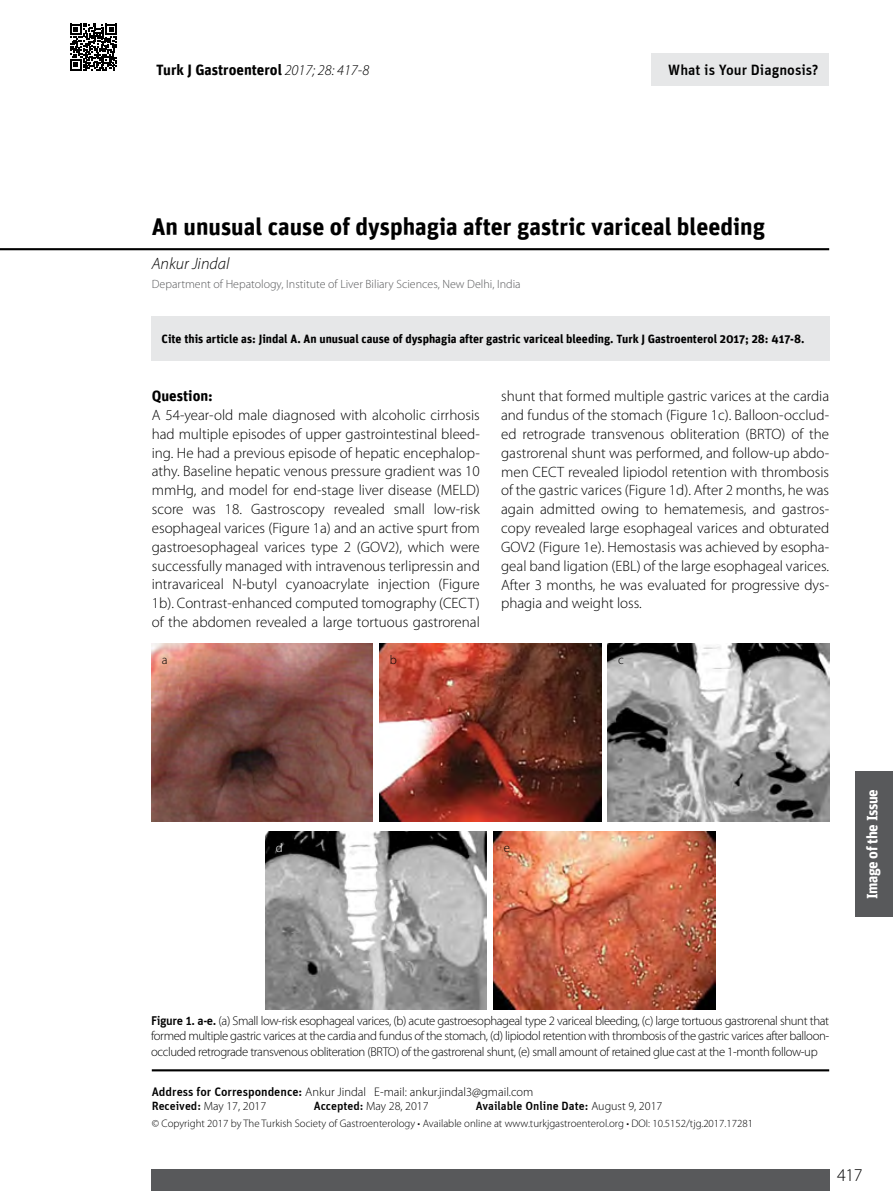
<style>
.page{position:relative;width:893px;height:1191px;background:#fff}
.page>*{position:absolute;margin:0;border:0;box-sizing:border-box;transform-origin:0 0}
.t1{font:700 24px "Unit";color:#000}
.t2{font:300 18px "Myriad Pro";color:#000}
.t3{font:italic 300 16.5px "Myriad Pro";color:#000}
.t4{font:300 15px/18.9px "Myriad Pro";color:#000;text-align:justify}
.t5{font:700 15px "Unit";color:#000}
.t6{font:500 15px "Unit";color:#000}
.t7{font:700 15px "Unit";letter-spacing:-.025em;color:#fff}
.t8{font:300 12.75px/15.8px "Myriad Pro";letter-spacing:-.03em;color:#000;text-align:justify}
.t9{font:300 12.75px "Myriad Pro";color:#fff}
.t10{font:300 12.45px "Myriad Pro";color:#000}
.t11{font:700 12px "Unit";color:#000}
.t12{font:300 12px "Myriad Pro";color:#58595b}
.t13{font:300 12px "Myriad Pro";color:#000}
.t14{font:500 12px "Unit";color:#000}
.t15{font:300 10.95px "Myriad Pro";color:#000}
.s1{font-family:"Myriad Pro";font-weight:300;font-style:italic}
.s2{font-family:"Unit";font-weight:500}
.s3{font-family:"Myriad Pro";font-weight:300}
</style>
<div class="page">
<hr style="left:0;top:248px;width:829px;height:2px;background:#000">
<svg style="left:70px;top:24px;width:47px;height:46px"></svg>
<hr style="left:152px;top:1069px;width:677px;height:2px;background:#000">
<div style="left:151px;top:1169px;width:678px;height:22px;background:#58595b"></div>
<div style="left:856px;top:771px;width:37px;height:146px;background:#58595b"></div>
<div style="left:151px;top:317px;width:678px;height:44px;background:#e6e7e8"></div>
<div style="left:651px;top:54px;width:178px;height:32px;background:#e6e7e8"></div>
<img style="left:151px;top:643px;width:222px;height:179px">
<img style="left:607px;top:643px;width:222px;height:179px">
<img style="left:379px;top:643px;width:222px;height:179px">
<img style="left:265px;top:831px;width:222px;height:178px">
<img style="left:493px;top:831px;width:222px;height:178px">
<p class="t5" style="left:156px;top:61px;width:215px">Turk J Gastroenterol <span class="s1">2017; 28: 417-8</span></p>
<p class="t6" style="left:668px;top:61px;width:152px">What is Your Diagnosis?</p>
<h1 class="t1" style="left:152px;top:212px;width:615px">An unusual cause of dysphagia after gastric variceal bleeding</h1>
<p class="t3" style="left:152px;top:253px;width:79px">Ankur Jindal</p>
<p class="t12" style="left:152px;top:276px;width:370px">Department of Hepatology, Institute of Liver Biliary Sciences, New Delhi, India</p>
<p class="t11" style="left:162px;top:332px;width:644px">Cite this article as: Jindal A. An unusual cause of dysphagia after gastric variceal bleeding. Turk J Gastroenterol 2017; 28: 417-8.</p>
<p class="t5" style="left:152px;top:386px;width:63px">Question:</p>
<p class="t4" style="left:152px;top:405px;width:330px">A 54-year-old male diagnosed with alcoholic cirrhosis had multiple episodes of upper gastrointestinal bleed&shy;ing. He had a previous episode of hepatic encephalop&shy;athy. Baseline hepatic venous pressure gradient was 10 mmHg, and model for end-stage liver disease (MELD) score was 18. Gastroscopy revealed small low-risk esophageal varices (Figure 1a) and an active spurt from gastroesophageal varices type 2 (GOV2), which were successfully managed with intravenous terlipressin and intravariceal N-butyl cyanoacrylate injection (Figure 1b). Contrast-enhanced computed tomography (CECT) of the abdomen revealed a large tortuous gastrorenal</p>
<p class="t8" style="left:162px;top:651px;width:7px">a</p>
<p class="t8" style="left:390px;top:651px;width:9px">b</p>
<p class="t4" style="left:501px;top:387px;width:330px">shunt that formed multiple gastric varices at the cardia and fundus of the stomach (Figure 1c). Balloon-occlud&shy;ed retrograde transvenous obliteration (BRTO) of the gastrorenal shunt was performed, and follow-up abdo&shy;men CECT revealed lipiodol retention with thrombosis of the gastric varices (Figure 1d). After 2 months, he was again admitted owing to hematemesis, and gastros&shy;copy revealed large esophageal varices and obturated GOV2 (Figure 1e). Hemostasis was achieved by esopha&shy;geal band ligation (EBL) of the large esophageal varices.<br>After 3 months, he was evaluated for progressive dys&shy;phagia and weight loss.</p>
<p class="t8" style="left:618px;top:651px;width:7px">c</p>
<p class="t9" style="left:276px;top:839px;width:8px">d</p>
<p class="t8" style="left:504px;top:839px;width:8px">e</p>
<p class="t7" style="left:863px;top:899px;width:112px;rotate:-90deg">Image of the Issue</p>
<p class="t8" style="left:151px;top:1012px;width:680px"><span class="s2">Figure 1. a-e.</span> (a) Small low-risk esophageal varices, (b) acute gastroesophageal type 2 variceal bleeding, (c) large tortuous gastrorenal shunt that formed multiple gastric varices at the cardia and fundus of the stomach, (d) lipiodol retention with thrombosis of the gastric varices after balloon&shy;occluded retrograde transvenous obliteration (BRTO) of the gastrorenal shunt, (e) small amount of retained glue cast at the 1-month follow-up</p>
<p class="t10" style="left:152px;top:1083px;width:383px"><span class="s2">Address for Correspondence:</span> Ankur Jindal E-mail: ankur.jindal3@gmail.com</p>
<p class="t13" style="left:152px;top:1099px;width:116px"><span class="s2">Received:</span> May 17, 2017</p>
<p class="t13" style="left:314px;top:1099px;width:116px"><span class="s2">Accepted:</span> May 28, 2017</p>
<p class="t14" style="left:476px;top:1098px;width:188px">Available Online Date: <span class="s3">August 9, 2017</span></p>
<p class="t15" style="left:152px;top:1117px;width:603px">© Copyright 2017 by The Turkish Society of Gastroenterology • Available online at www.turkjgastroenterol.org • DOI: 10.5152/tjg.2017.17281</p>
<p class="t2" style="left:837px;top:1164px;width:27px">417</p>
</div>
